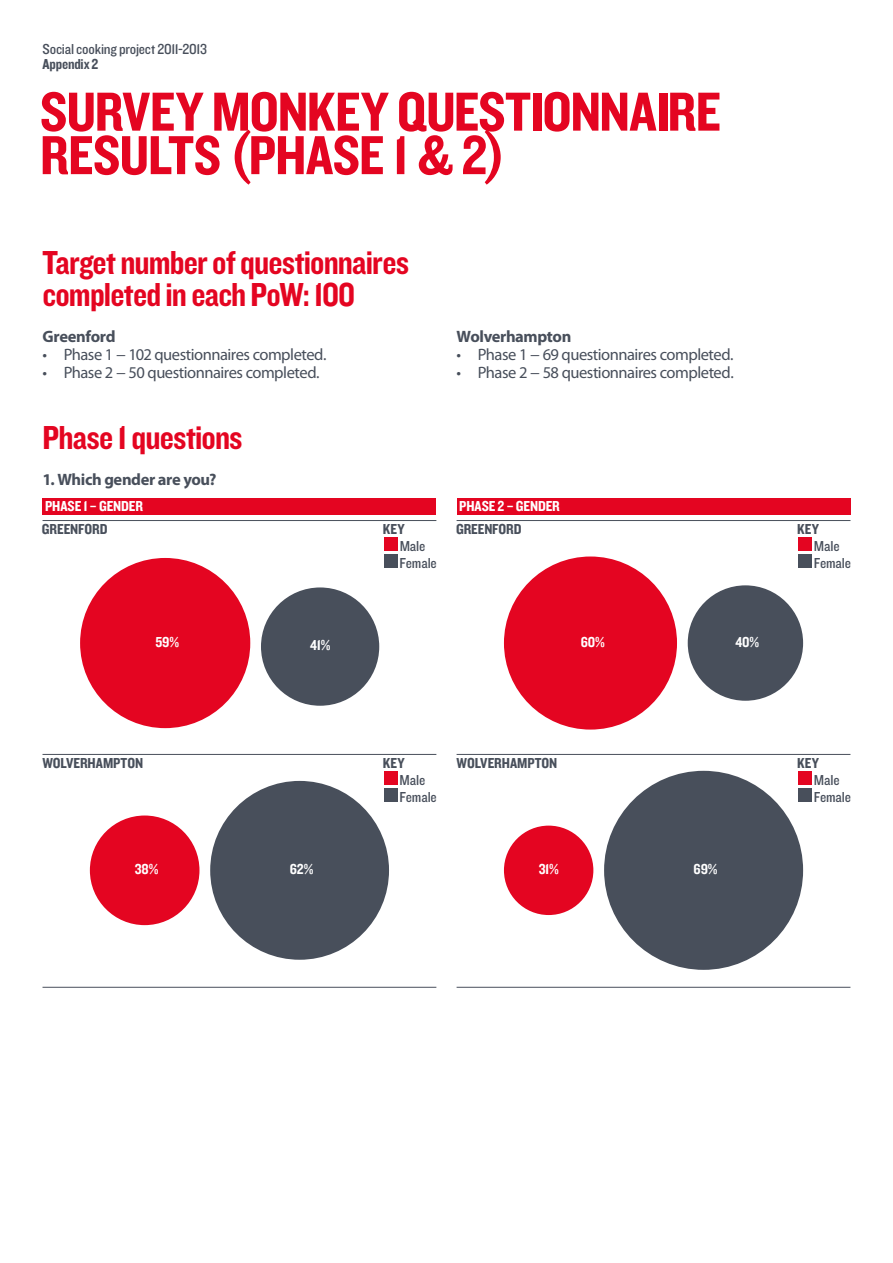
<style>
.page{position:relative;width:893px;height:1263px;background:#fff}
.page>*{position:absolute;margin:0;border:0;box-sizing:border-box;transform-origin:0 0}
.t1{font:57px/43.5px "Knockout HTF50 Welterweight";letter-spacing:-.01em;color:#e40521}
.t2{font:34.5px/31.5px "Knockout HTF50 Welterweight";letter-spacing:-.025em;color:#e40521}
.t3{font:16.5px "Myriad Pro";letter-spacing:-.03em;color:#484f5b}
.t4{font:700 16.5px "Myriad Pro";letter-spacing:-.025em;color:#484f5b}
.t5{font:15px/17px "Knockout HTF30 Junior Welterwt";letter-spacing:-.01em;color:#484f5b}
.t6{font:15px "Knockout HTF50 Welterweight";letter-spacing:-.005em;color:#484f5b}
.t7{font:15px "Knockout HTF50 Welterweight";letter-spacing:-.01em;color:#fff}
</style>
<div class="page">
<div style="left:457px;top:498px;width:393px;height:16px;background:#e40521"></div>
<div style="left:798px;top:554px;width:14px;height:14px;background:#484f5b"></div>
<div style="left:798px;top:537px;width:14px;height:14px;background:#e40521"></div>
<div style="left:798px;top:788px;width:14px;height:14px;background:#484f5b"></div>
<div style="left:798px;top:771px;width:14px;height:14px;background:#e40521"></div>
<hr style="left:457px;top:520px;width:393px;height:1px;background:#484f5b">
<div style="left:43px;top:498px;width:393px;height:16px;background:#e40521"></div>
<div style="left:384px;top:554px;width:13px;height:14px;background:#484f5b"></div>
<div style="left:384px;top:537px;width:13px;height:14px;background:#e40521"></div>
<div style="left:384px;top:788px;width:13px;height:14px;background:#484f5b"></div>
<div style="left:384px;top:771px;width:13px;height:14px;background:#e40521"></div>
<hr style="left:43px;top:520px;width:393px;height:1px;background:#484f5b">
<hr style="left:457px;top:754px;width:393px;height:1px;background:#484f5b">
<hr style="left:43px;top:754px;width:393px;height:1px;background:#484f5b">
<hr style="left:457px;top:987px;width:393px;height:1px;background:#484f5b">
<hr style="left:43px;top:987px;width:393px;height:1px;background:#484f5b">
<div style="left:80px;top:558px;width:170px;height:170px;background:#e40521;border-radius:50%"></div>
<div style="left:261px;top:587px;width:118px;height:119px;background:#484f5b;border-radius:50%"></div>
<div style="left:90px;top:815px;width:109px;height:110px;background:#e40521;border-radius:50%"></div>
<div style="left:210px;top:781px;width:179px;height:179px;background:#484f5b;border-radius:50%"></div>
<div style="left:504px;top:556px;width:173px;height:173px;background:#e40521;border-radius:50%"></div>
<div style="left:688px;top:585px;width:115px;height:116px;background:#484f5b;border-radius:50%"></div>
<div style="left:504px;top:826px;width:89px;height:89px;background:#e40521;border-radius:50%"></div>
<div style="left:604px;top:771px;width:199px;height:199px;background:#484f5b;border-radius:50%"></div>
<p class="t5" style="left:43px;top:41px;width:166px">Social cooking project 2011-2013</p>
<p class="t6" style="left:43px;top:56px;width:57px">Appendix 2</p>
<h1 class="t1" style="left:40px;top:92px;width:683px">Survey Monkey questionnaire results (Phase 1 &amp; 2)</h1>
<h2 class="t2" style="left:43px;top:248px;width:368px">Target number of questionnaires completed in each PoW: 100</h2>
<p class="t4" style="left:43px;top:327px;width:75px">Greenford</p>
<p class="t3" style="left:43px;top:345px;width:286px">• Phase 1 − 102 questionnaires completed.</p>
<p class="t3" style="left:43px;top:363px;width:279px">• Phase 2 − 50 questionnaires completed.</p>
<h2 class="t2" style="left:43px;top:423px;width:202px">Phase 1 questions</h2>
<p class="t4" style="left:43px;top:470px;width:176px">1. Which gender are you?</p>
<p class="t7" style="left:45px;top:498px;width:99px">PHASE 1 – GENDER</p>
<p class="t6" style="left:42px;top:521px;width:67px">GREENFORD</p>
<p class="t6" style="left:383px;top:521px;width:23px">KEY</p>
<p class="t5" style="left:400px;top:538px;width:39px">Male<br>Female</p>
<p class="t4" style="left:457px;top:327px;width:116px">Wolverhampton</p>
<p class="t3" style="left:457px;top:345px;width:279px">• Phase 1 − 69 questionnaires completed.</p>
<p class="t3" style="left:457px;top:363px;width:279px">• Phase 2 − 58 questionnaires completed.</p>
<p class="t7" style="left:459px;top:498px;width:102px">PHASE 2 – GENDER</p>
<p class="t6" style="left:456px;top:521px;width:67px">GREENFORD</p>
<p class="t6" style="left:797px;top:521px;width:23px">KEY</p>
<p class="t5" style="left:814px;top:538px;width:39px">Male<br>Female</p>
<p class="t7" style="left:155px;top:634px;width:25px">59%</p>
<p class="t7" style="left:310px;top:637px;width:22px">41%</p>
<p class="t7" style="left:581px;top:634px;width:26px">60%</p>
<p class="t7" style="left:735px;top:634px;width:25px">40%</p>
<p class="t6" style="left:42px;top:755px;width:102px">WOLVERHAMPTON</p>
<p class="t6" style="left:457px;top:755px;width:102px">WOLVERHAMPTON</p>
<p class="t6" style="left:383px;top:755px;width:23px">KEY</p>
<p class="t5" style="left:400px;top:772px;width:39px">Male<br>Female</p>
<p class="t7" style="left:135px;top:861px;width:25px">38%</p>
<p class="t7" style="left:290px;top:861px;width:25px">62%</p>
<p class="t7" style="left:539px;top:861px;width:21px">31%</p>
<p class="t7" style="left:694px;top:861px;width:25px">69%</p>
<p class="t6" style="left:797px;top:755px;width:23px">KEY</p>
<p class="t5" style="left:814px;top:772px;width:39px">Male<br>Female</p>
</div>
